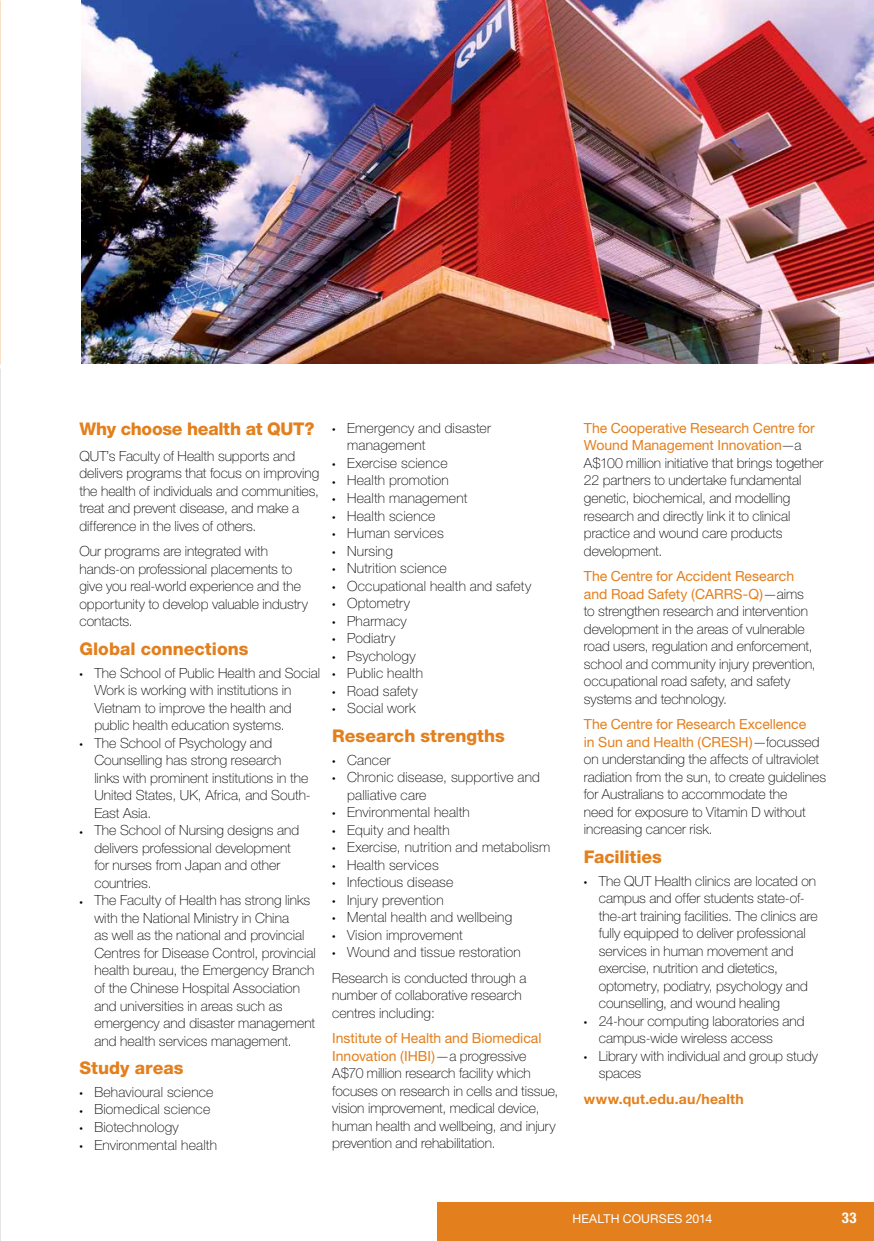
<style>
.page{position:relative;width:874px;height:1241px;background:#fff}
.page>*{position:absolute;margin:0;border:0;box-sizing:border-box;transform-origin:0 0}
.t1{font:800 17.5px "Helvetica Neue";color:#e37f1c}
.t2{font:700 condensed 14.88px "Helvetica Neue";color:#fff}
.t3{font:100 14px/17.5px "Helvetica Neue";color:#000}
.t4{font:14px/17.5px "Helvetica Neue";color:#e37f1c}
.t5{font:700 14px "Helvetica Neue";letter-spacing:.015em;color:#e37f1c}
.t6{font:12.25px "Helvetica Neue";letter-spacing:.005em;color:#fff}
.s1{font-size:7px}
.s2{font-weight:400;color:#e37f1c}
</style>
<div class="page">
<img style="left:0;top:369px;width:1px;height:871px">
<img style="left:81px;top:0;width:792px;height:363px">
<div style="left:437px;top:1201px;width:436px;height:39px;background:#e37f1c"></div>
<p class="t1" style="left:79px;top:418px;width:236px">Why choose health at QUT?</p>
<p class="t3" style="left:79px;top:447px;width:241px">QUT’s Faculty of Health supports and delivers programs that focus on improving the health of individuals and communities, treat and prevent disease, and make a difference in the lives of others.</p>
<p class="t3" style="left:79px;top:542px;width:230px">Our programs are integrated with hands-on professional placements to give you real-world experience and the opportunity to develop valuable industry contacts.</p>
<p class="t1" style="left:79px;top:638px;width:170px">Global connections</p>
<p class="t3" style="left:94px;top:664px;width:227px;text-indent:-15px"><span class="s1">•</span> The School of Public Health and Social Work is working with institutions in Vietnam to improve the health and public health education systems.</p>
<p class="t3" style="left:94px;top:734px;width:218px;text-indent:-15px"><span class="s1">•</span> The School of Psychology and<br>Counselling has strong research<br>links with prominent institutions in the<br>United States, UK, Africa, and South-<br>East Asia.</p>
<p class="t3" style="left:94px;top:821px;width:206px;text-indent:-15px"><span class="s1">•</span> The School of Nursing designs and delivers professional development for nurses from Japan and other countries.</p>
<p class="t3" style="left:94px;top:891px;width:223px;text-indent:-15px"><span class="s1">•</span> The Faculty of Health has strong links with the National Ministry in China<br>as well as the national and provincial Centres for Disease Control, provincial health bureau, the Emergency Branch of the Chinese Hospital Association and universities in areas such as emergency and disaster management and health services management.</p>
<p class="t1" style="left:79px;top:1057px;width:106px">Study areas</p>
<p class="t3" style="left:79px;top:1082px;width:135px"><span class="s1">•</span> Behavioural science</p>
<p class="t3" style="left:79px;top:1100px;width:132px"><span class="s1">•</span> Biomedical science</p>
<p class="t3" style="left:79px;top:1117px;width:101px"><span class="s1">•</span> Biotechnology</p>
<p class="t3" style="left:79px;top:1135px;width:139px"><span class="s1">•</span> Environmental health</p>
<p class="t3" style="left:347px;top:419px;width:145px;text-indent:-15px"><span class="s1">•</span> Emergency and disaster management</p>
<p class="t3" style="left:332px;top:454px;width:117px"><span class="s1">•</span> Exercise science</p>
<p class="t3" style="left:332px;top:471px;width:118px"><span class="s1">•</span> Health promotion</p>
<p class="t3" style="left:332px;top:489px;width:136px"><span class="s1">•</span> Health management</p>
<p class="t3" style="left:332px;top:506px;width:105px"><span class="s1">•</span> Health science</p>
<p class="t3" style="left:332px;top:524px;width:113px"><span class="s1">•</span> Human services</p>
<p class="t3" style="left:332px;top:541px;width:62px"><span class="s1">•</span> Nursing</p>
<p class="t3" style="left:332px;top:559px;width:116px"><span class="s1">•</span> Nutrition science</p>
<p class="t3" style="left:332px;top:576px;width:200px"><span class="s1">•</span> Occupational health and safety</p>
<p class="t3" style="left:332px;top:594px;width:79px"><span class="s1">•</span> Optometry</p>
<p class="t3" style="left:332px;top:611px;width:76px"><span class="s1">•</span> Pharmacy</p>
<p class="t3" style="left:332px;top:629px;width:65px"><span class="s1">•</span> Podiatry</p>
<p class="t3" style="left:332px;top:646px;width:85px"><span class="s1">•</span> Psychology</p>
<p class="t3" style="left:332px;top:664px;width:92px"><span class="s1">•</span> Public health</p>
<p class="t3" style="left:332px;top:681px;width:87px"><span class="s1">•</span> Road safety</p>
<p class="t3" style="left:332px;top:699px;width:85px"><span class="s1">•</span> Social work</p>
<p class="t1" style="left:332px;top:725px;width:174px">Research strengths</p>
<p class="t3" style="left:332px;top:750px;width:60px"><span class="s1">•</span> Cancer</p>
<p class="t3" style="left:347px;top:768px;width:194px;text-indent:-15px"><span class="s1">•</span> Chronic disease, supportive and palliative care</p>
<p class="t3" style="left:332px;top:803px;width:139px"><span class="s1">•</span> Environmental health</p>
<p class="t3" style="left:332px;top:820px;width:119px"><span class="s1">•</span> Equity and health</p>
<p class="t3" style="left:332px;top:838px;width:219px"><span class="s1">•</span> Exercise, nutrition and metabolism</p>
<p class="t3" style="left:332px;top:855px;width:108px"><span class="s1">•</span> Health services</p>
<p class="t3" style="left:332px;top:873px;width:122px"><span class="s1">•</span> Infectious disease</p>
<p class="t3" style="left:332px;top:890px;width:113px"><span class="s1">•</span> Injury prevention</p>
<p class="t3" style="left:332px;top:908px;width:181px"><span class="s1">•</span> Mental health and wellbeing</p>
<p class="t3" style="left:332px;top:925px;width:132px"><span class="s1">•</span> Vision improvement</p>
<p class="t3" style="left:332px;top:939px;width:195px;line-height:25.4px"><span class="s1">•</span> Wound and tissue restoration<br>Research is conducted through a</p>
<p class="t3" style="left:332px;top:986px;width:191px">number of collaborative research centres including:</p>
<p class="t3" style="left:332px;top:1029px;width:227px"><span class="s2">Institute of Health and Biomedical Innovation (IHBI)</span>—a progressive A$70 million research facility which focuses on research in cells and tissue, vision improvement, medical device, human health and wellbeing, and injury prevention and rehabilitation.</p>
<p class="t3" style="left:583px;top:419px;width:241px"><span class="s2">The Cooperative Research Centre for Wound Management Innovation</span>—a A$100 million initiative that brings together 22 partners to undertake fundamental genetic, biochemical, and modelling research and directly link it to clinical practice and wound care products development.</p>
<p class="t4" style="left:583px;top:567px;width:212px">The Centre for Accident Research and Road Safety (CARRS</p>
<p class="t3" style="left:583px;top:584px;width:233px;text-indent:159px"><span class="s2">-Q)</span>—aims to strengthen research and intervention development in the areas of vulnerable road users, regulation and enforcement, school and community injury prevention, occupational road safety, and safety systems and technology.</p>
<p class="t4" style="left:583px;top:715px;width:224px">The Centre for Research Excellence in Sun and Health (CRES</p>
<p class="t3" style="left:583px;top:732px;width:243px;text-indent:154px"><span class="s2">H)</span>—focussed on understanding the affects of ultraviolet radiation from the sun, to create guidelines for Australians to accommodate the<br>need for exposure to Vitamin D without increasing cancer risk.</p>
<p class="t1" style="left:583px;top:846px;width:79px">Facilities</p>
<p class="t3" style="left:598px;top:871px;width:220px;text-indent:-15px"><span class="s1">•</span> The QUT Health clinics are located on campus and offer students state-of&shy;the-art training facilities. The clinics are fully equipped to deliver professional services in human movement and exercise, nutrition and dietetics, optometry, podiatry, psychology and counselling, and wound healing</p>
<p class="t3" style="left:598px;top:1011px;width:207px;text-indent:-15px"><span class="s1">•</span> 24-hour computing laboratories and campus-wide wireless access</p>
<p class="t3" style="left:598px;top:1046px;width:221px;text-indent:-15px"><span class="s1">•</span> Library with individual and group study spaces</p>
<p class="t5" style="left:583px;top:1089px;width:161px">www.qut.edu.au/health</p>
<p class="t6" style="left:572px;top:1211px;width:18px">HEALT</p>
<p class="t6" style="left:610px;top:1211px;width:49px">H COURSES</p>
<p class="t6" style="left:685px;top:1211px;width:28px">2014</p>
<p class="t2" style="left:841px;top:1208px;width:16px">33</p>
</div>
